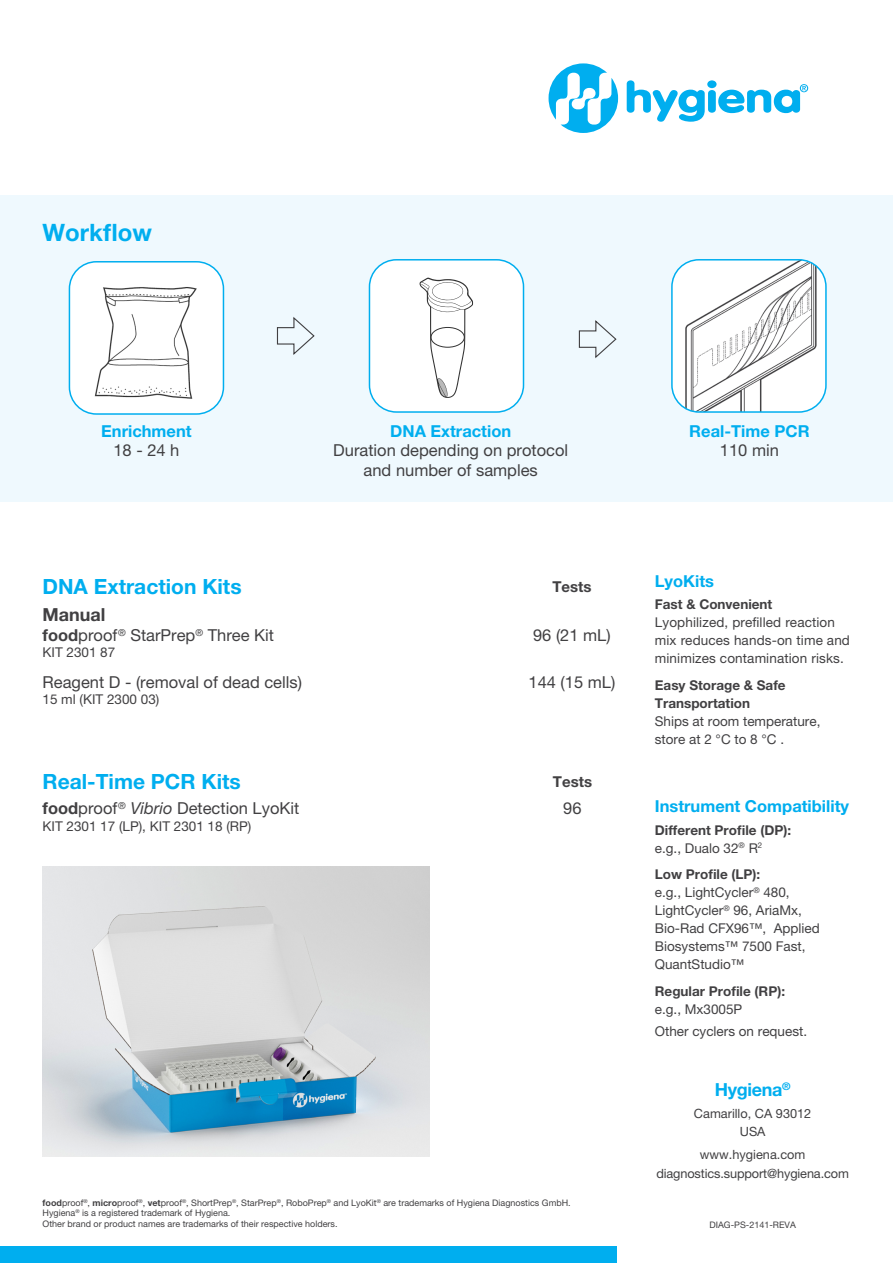
<style>
.page{position:relative;width:893px;height:1263px;background:#fff}
.page>*{position:absolute;margin:0;border:0;box-sizing:border-box;transform-origin:0 0}
.t1{font:700 24px "Helvetica Neue LT Pro";color:#00aeef}
.t2{font:700 21px "Helvetica Neue LT Pro";color:#00aeef}
.t3{font:700 18px "Helvetica Neue LT Pro";letter-spacing:-.02em;color:#00aeef}
.t4{font:700 18px "Helvetica Neue LT Pro";color:#414042}
.t5{font:16.5px/19.8px "Helvetica Neue LT Pro";color:#414042;text-align:center}
.t6{font:700 16.5px "Helvetica Neue LT Pro";color:#00aeef}
.t7{font:700 15px "Helvetica Neue LT Pro";color:#414042}
.t8{font:13.5px/18px "Helvetica Neue LT Pro";color:#414042}
.t9{font:700 13.5px/18px "Helvetica Neue LT Pro";color:#414042}
.t10{font:12.75px/18px "Helvetica Neue LT Pro";color:#414042;text-align:center}
.t11{font:9px/10.8px "Helvetica Neue LT Pro";color:#414042}
.s1{font-weight:700}
.s2{font-style:italic}
.s3{font-weight:400}
</style>
<div class="page">
<div style="left:0;top:1246px;width:617px;height:17px;background:#00aeef"></div>
<img style="left:43px;top:867px;width:386px;height:290px">
<div style="left:0;top:196px;width:893px;height:306px;background:#eff9fe"></div>
<img style="left:69px;top:262px;width:154px;height:151px">
<div style="left:69px;top:261px;width:155px;height:154px;border:2px solid #00aeef;border-radius:27px"></div>
<svg style="left:369px;top:260px;width:154px;height:151px"></svg>
<div style="left:431px;top:327px;width:34px;height:20px;border:1px solid #333;border-radius:50%"></div>
<div style="left:369px;top:259px;width:155px;height:154px;border:2px solid #00aeef;border-radius:27px"></div>
<img style="left:674px;top:261px;width:150px;height:149px">
<div style="left:671px;top:259px;width:156px;height:154px;border:2px solid #00aeef;border-radius:27px"></div>
<svg style="left:276px;top:317px;width:39px;height:38px"></svg>
<svg style="left:578px;top:320px;width:39px;height:39px"></svg>
<svg style="left:627px;top:80px;width:181px;height:42px"></svg>
<svg style="left:549px;top:63px;width:69px;height:69px"></svg>
<h1 class="t1" style="left:43px;top:218px;width:111px">Workflow</h1>
<p class="t6" style="left:101px;top:421px;width:92px">Enrichment</p>
<p class="t5" style="left:113px;top:440px;width:68px">18 - 24 h</p>
<p class="t6" style="left:390px;top:421px;width:122px">DNA Extraction</p>
<p class="t5" style="left:333px;top:440px;width:237px">Duration depending on protocol and number of samples</p>
<h2 class="t2" style="left:43px;top:574px;width:201px">DNA Extraction Kits</h2>
<p class="t7" style="left:552px;top:578px;width:41px">Tests</p>
<h3 class="t4" style="left:43px;top:603px;width:64px">Manual</h3>
<p class="t5" style="left:43px;top:625px;width:233px"><span class="s1">food</span>proof<sup>®</sup> StarPrep<sup>®</sup> Three Kit</p>
<p class="t8" style="left:43px;top:643px;width:74px">KIT 2301 87</p>
<p class="t5" style="left:533px;top:625px;width:79px">96 (21 mL)</p>
<p class="t5" style="left:43px;top:672px;width:261px">Reagent D - (removal of dead cells)</p>
<p class="t8" style="left:43px;top:690px;width:118px">15 ml (KIT 2300 03)</p>
<p class="t5" style="left:528px;top:672px;width:88px">144 (15 mL)</p>
<h2 class="t2" style="left:43px;top:768px;width:200px">Real-Time PCR Kits</h2>
<p class="t7" style="left:553px;top:772px;width:41px">Tests</p>
<p class="t5" style="left:43px;top:798px;width:258px"><span class="s1">food</span>proof<sup>®</sup> <span class="s2">Vibrio</span> Detection LyoKit</p>
<p class="t8" style="left:43px;top:817px;width:210px">KIT 2301 17 (LP), KIT 2301 18 (RP)</p>
<p class="t5" style="left:563px;top:798px;width:20px">96</p>
<p class="t11" style="left:43px;top:1197px;width:530px"><span class="s1">food</span>proof<sup>®</sup>, <span class="s1">micro</span>proof<sup>®</sup>, <span class="s1">vet</span>proof<sup>®</sup>, ShortPrep<sup>®</sup>, StarPrep<sup>®</sup>, RoboPrep<sup>®</sup> and LyoKit<sup>®</sup> are trademarks of Hygiena Diagnostics GmbH.<br>Hygiena<sup>®</sup> is a registered trademark of Hygiena.<br>Other brand or product names are trademarks of their respective holders.</p>
<p class="t6" style="left:689px;top:421px;width:122px">Real-Time PCR</p>
<p class="t5" style="left:720px;top:440px;width:61px">110 min</p>
<p class="t6" style="left:655px;top:571px;width:61px">LyoKits</p>
<p class="t9" style="left:655px;top:595px;width:119px">Fast &amp; Convenient</p>
<p class="t8" style="left:655px;top:613px;width:197px">Lyophilized, prefilled reaction mix reduces hands-on time and minimizes contamination risks.</p>
<p class="t9" style="left:655px;top:675px;width:132px">Easy Storage &amp; Safe<br>Transportation</p>
<p class="t8" style="left:655px;top:712px;width:167px">Ships at room temperature, store at 2 °C to 8 °C .</p>
<p class="t6" style="left:655px;top:796px;width:196px">Instrument Compatibility</p>
<p class="t9" style="left:655px;top:820px;width:138px">Different Profile (DP): <span class="s3">e.g., Dualo 32</span><sup>®</sup> <span class="s3">R</span><sup>2</sup></p>
<p class="t8" style="left:655px;top:865px;width:166px"><span class="s1">Low Profile (LP):<br></span>e.g., LightCycler<sup>®</sup> 480,<br>LightCycler<sup>®</sup> 96, AriaMx,<br>Bio-Rad CFX96™, Applied<br>Biosystems™ 7500 Fast,<br>QuantStudio™</p>
<p class="t9" style="left:655px;top:981px;width:132px">Regular Profile (RP):</p>
<p class="t8" style="left:655px;top:997px;width:154px;line-height:22.2px">e.g., Mx3005P<br>Other cyclers on request.</p>
<h3 class="t3" style="left:715px;top:1078px;width:77px">Hygiena<sup>®</sup></h3>
<p class="t10" style="left:694px;top:1105px;width:119px">Camarillo, CA 93012<br>USA</p>
<p class="t10" style="left:656px;top:1144px;width:194px;line-height:19.5px">www.hygiena.com diagnostics.support@hygiena.com</p>
<p class="t11" style="left:709px;top:1219px;width:88px">DIAG-PS-2141-REVA</p>
</div>
